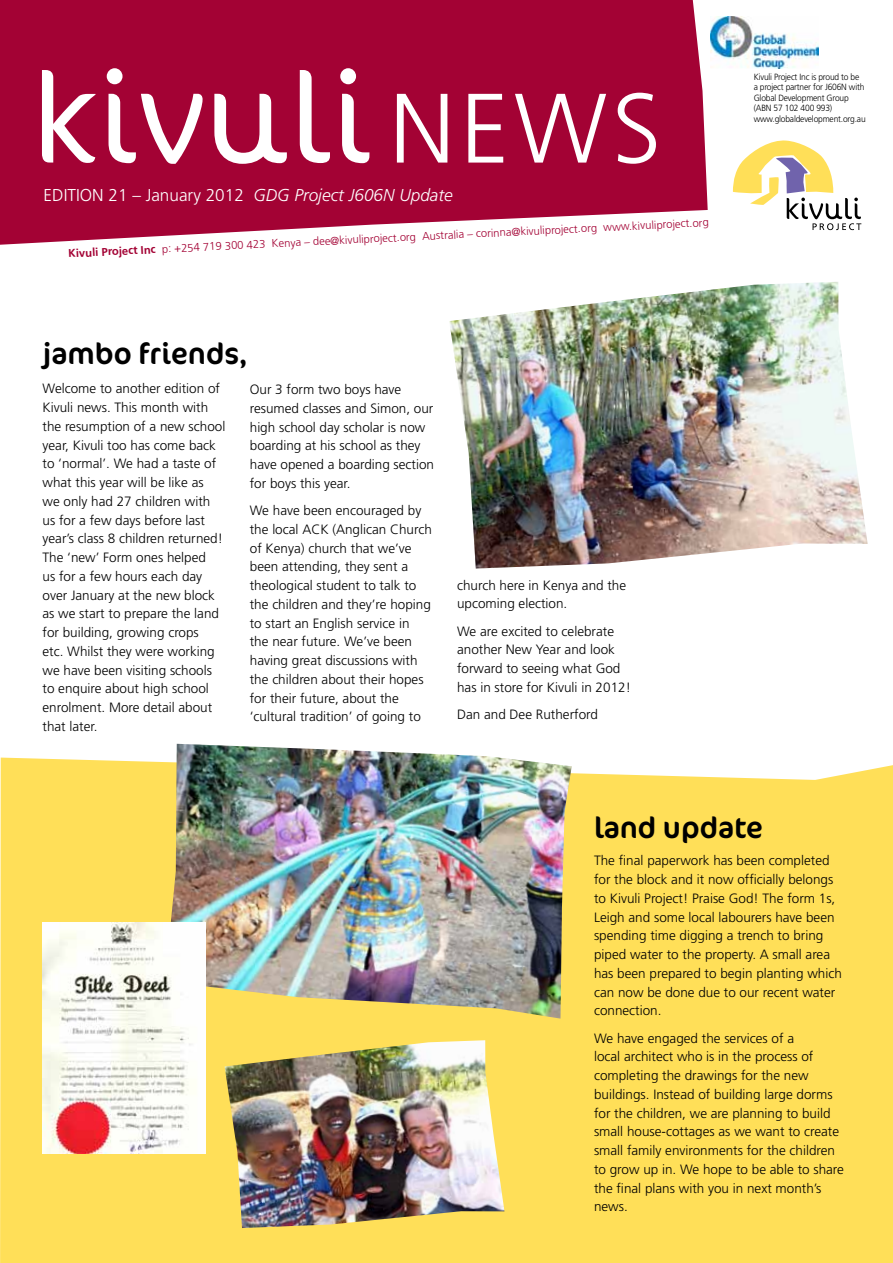
<style>
.page{position:relative;width:893px;height:1263px;background:#fff}
.page>*{position:absolute;margin:0;border:0;box-sizing:border-box;transform-origin:0 0}
.t1{font:300 98.4px "Frutiger";color:#fff}
.t2{font:30px "Cocon";color:#000}
.t3{font:300 17.1px "Frutiger";color:#fff}
.t4{font:300 13.5px/18.8px "Frutiger";color:#000}
.t5{font:300 11.25px "Frutiger";color:#a30234}
.t6{font:300 9px/10.5px "Frutiger";letter-spacing:-.02em;color:#000;scale:.94 1}
.s1{font-style:italic}
.s2{font-weight:700}
</style>
<div class="page">
<div style="left:0;top:757px;width:893px;height:506px;background:#ffdf58"></div>
<svg style="left:0;top:0;width:708px;height:245px;background:#ab1a47"></svg>
<svg style="left:42px;top:70px;width:54px;height:93px"></svg>
<svg style="left:109px;top:94px;width:94px;height:70px"></svg>
<svg style="left:214px;top:94px;width:73px;height:70px"></svg>
<svg style="left:300px;top:70px;width:30px;height:93px"></svg>
<svg style="left:342px;top:94px;width:27px;height:69px"></svg>
<div style="left:107px;top:68px;width:16px;height:16px;background:#fff;border-radius:50%"></div>
<div style="left:340px;top:68px;width:16px;height:16px;background:#fff;border-radius:50%"></div>
<svg style="left:733px;top:140px;width:128px;height:90px"></svg>
<img style="left:710px;top:16px;width:109px;height:52px">
<img style="left:165px;top:744px;width:407px;height:275px">
<img style="left:449px;top:282px;width:419px;height:286px">
<img style="left:225px;top:1040px;width:279px;height:188px">
<img style="left:43px;top:923px;width:163px;height:230px">
<h1 class="t1" style="left:389px;top:73px;width:273px">NEWS</h1>
<p class="t3" style="left:44px;top:186px;width:411px">EDITION 21 – January 2012 <span class="s1">GDG Project J606N Update</span></p>
<p class="t5" style="left:68px;top:248px;width:642px;rotate:-3deg"><span class="s2">Kivuli Project Inc</span> p: +254 719 300 423 Kenya – dee@kivuliproject.org Australia – corinna@kivuliproject.org www.kivuliproject.org</p>
<h2 class="t2" style="left:43px;top:331px;width:207px">jambo friends,</h2>
<p class="t4" style="left:43px;top:379px;width:184px">Welcome to another edition of<br>Kivuli news. This month with the resumption of a new school year, Kivuli too has come back to ‘normal’. We had a taste of what this year will be like as<br>we only had 27 children with us for a few days before last year’s class 8 children returned!<br>The ‘new’ Form ones helped<br>us for a few hours each day over January at the new block as we start to prepare the land for building, growing crops<br>etc. Whilst they were working we have been visiting schools to enquire about high school enrolment. More detail about that later.</p>
<p class="t4" style="left:250px;top:380px;width:186px">Our 3 form two boys have resumed classes and Simon, our high school day scholar is now boarding at his school as they have opened a boarding section for boys this year.</p>
<p class="t4" style="left:250px;top:501px;width:184px">We have been encouraged by the local ACK (Anglican Church of Kenya) church that we’ve been attending, they sent a theological student to talk to the children and they’re hoping to start an English service in<br>the near future. We’ve been having great discussions with the children about their hopes for their future, about the ‘cultural tradition’ of going to</p>
<p class="t4" style="left:457px;top:576px;width:171px">church here in Kenya and the upcoming election.</p>
<p class="t4" style="left:457px;top:622px;width:175px">We are excited to celebrate another New Year and look forward to seeing what God has in store for Kivuli in 2012!</p>
<p class="t4" style="left:457px;top:705px;width:142px">Dan and Dee Rutherford</p>
<p class="t6" style="left:754px;top:72px;width:121px">Kivuli Project Inc is proud to be a project partner for J606N with<br>Global Development Group (ABN 57 102 400 993) www.globaldevelopment.org.au</p>
<h2 class="t2" style="left:594px;top:806px;width:170px">land update</h2>
<p class="t4" style="left:594px;top:851px;width:249px">The final paperwork has been completed for the block and it now officially belongs to Kivuli Project! Praise God! The form 1s, Leigh and some local labourers have been spending time digging a trench to bring piped water to the property. A small area has been prepared to begin planting which can now be done due to our recent water connection.</p>
<p class="t4" style="left:594px;top:1028px;width:251px">We have engaged the services of a<br>local architect who is in the process of completing the drawings for the new buildings. Instead of building large dorms for the children, we are planning to build small house-cottages as we want to create small family environments for the children to grow up in. We hope to be able to share the final plans with you in next month’s news.</p>
</div>
